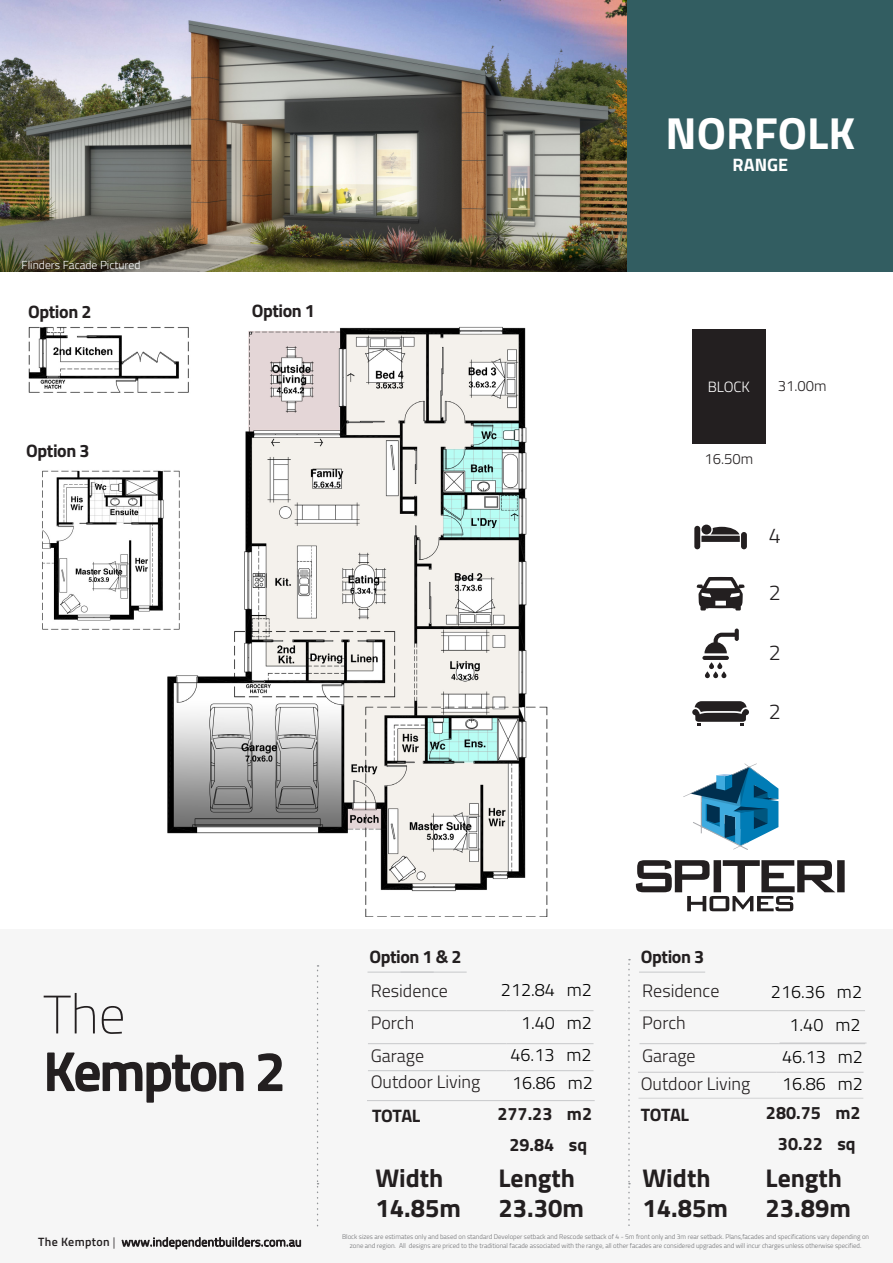
<style>
.page{position:relative;width:893px;height:1263px;background:#fff}
.page>*{position:absolute;margin:0;border:0;box-sizing:border-box;transform-origin:0 0}
.t1{font:600 54px/56.8px "Titillium Web";letter-spacing:-.025em;color:#231f20}
.t2{font:700 45px "Titillium Web";color:#fff}
.t3{font:700 25.65px/30.8px "Titillium";color:#231f20}
.t4{font:300 21.45px "Titillium";color:#231f20}
.t5{font:700 18px "Titillium";letter-spacing:-.025em;color:#231f20}
.t6{font:300 18px/32.4px "Titillium";color:#231f20}
.t7{font:300 18px/32.5px "Titillium";color:#000;text-align:right}
.t8{font:700 18px "Titillium Web";color:#fff}
.t9{font:300 14.85px "Titillium";color:#231f20}
.t10{font:300 14.85px "Titillium";color:#fff}
.t11{font:300 12px "Titillium";letter-spacing:.025em;color:#231f20}
.t12{font:300 11.7px "Titillium";color:#fff}
.t13{font:300 6.75px/8.2px "Titillium";color:#6d6e71;text-align:center}
.s1{font-style:inherit}
.s2{font-family:"Titillium Text 22 L";font-weight:100}
.s3{font-family:"Titillium Web";font-weight:600}
</style>
<div class="page">
<img style="left:0;top:0;width:628px;height:272px">
<div style="left:0;top:929px;width:893px;height:334px;background:#f6f6f6"></div>
<svg style="left:317px;top:965px;width:2px;height:260px"></svg>
<div style="left:692px;top:329px;width:73px;height:114px;background:#231f20"></div>
<div style="left:694px;top:526px;width:6px;height:23px;background:#231f20;border-radius:3px"></div>
<div style="left:741px;top:532px;width:6px;height:17px;background:#231f20;border-radius:3px"></div>
<div style="left:701px;top:525px;width:10px;height:9px;background:#231f20;border-radius:50%"></div>
<svg style="left:701px;top:527px;width:39px;height:15px"></svg>
<svg style="left:697px;top:577px;width:48px;height:33px"></svg>
<svg style="left:702px;top:628px;width:37px;height:50px"></svg>
<svg style="left:692px;top:701px;width:57px;height:25px"></svg>
<svg style="left:628px;top:959px;width:2px;height:266px"></svg>
<hr style="left:639px;top:1010px;width:139px;height:1px;background:#c7c8ca">
<hr style="left:778px;top:1010px;width:87px;height:1px;background:#c7c8ca">
<hr style="left:638px;top:1098px;width:225px;height:1px;background:#c7c8ca">
<hr style="left:639px;top:972px;width:66px;height:1px;background:#c7c8ca">
<hr style="left:639px;top:1043px;width:139px;height:1px;background:#c7c8ca">
<hr style="left:778px;top:1043px;width:87px;height:1px;background:#c7c8ca">
<hr style="left:368px;top:1010px;width:139px;height:1px;background:#c7c8ca">
<hr style="left:507px;top:1010px;width:86px;height:1px;background:#c7c8ca">
<hr style="left:367px;top:1100px;width:228px;height:1px;background:#c7c8ca">
<hr style="left:367px;top:972px;width:67px;height:1px;background:#c7c8ca">
<hr style="left:368px;top:1043px;width:139px;height:1px;background:#c7c8ca">
<hr style="left:507px;top:1043px;width:86px;height:1px;background:#c7c8ca">
<hr style="left:780px;top:1043px;width:86px;height:1px;background:#c7c8ca">
<hr style="left:368px;top:1070px;width:139px;height:1px;background:#c7c8ca">
<hr style="left:507px;top:1070px;width:86px;height:1px;background:#c7c8ca">
<img style="left:167px;top:327px;width:381px;height:590px">
<img style="left:42px;top:469px;width:138px;height:161px">
<img style="left:28px;top:327px;width:175px;height:93px">
<hr style="left:400px;top:972px;width:67px;height:1px;background:#c7c8ca">
<hr style="left:638px;top:1072px;width:139px;height:1px;background:#c7c8ca">
<hr style="left:777px;top:1072px;width:86px;height:1px;background:#c7c8ca">
<svg style="left:636px;top:860px;width:209px;height:51px"></svg>
<svg style="left:683px;top:763px;width:95px;height:87px"></svg>
<div style="left:628px;top:0;width:265px;height:281px;background:#325d61"></div>
<div style="left:0;top:273px;width:893px;height:26px;background:#fff"></div>
<p class="t12" style="left:22px;top:258px;width:120px">Flinders <span class="s1">Facade</span> Pictured</p>
<p class="t5" style="left:28px;top:300px;width:65px">Option 2</p>
<p class="t5" style="left:26px;top:439px;width:65px">Option 3</p>
<p class="t5" style="left:252px;top:299px;width:65px">Option 1</p>
<h2 class="t2" style="left:665px;top:99px;width:191px">NORFOLK</h2>
<h3 class="t8" style="left:732px;top:150px;width:57px">RANGE</h3>
<p class="t10" style="left:708px;top:381px;width:44px">BLOCK</p>
<p class="t9" style="left:704px;top:449px;width:50px">16.50m</p>
<p class="t9" style="left:778px;top:376px;width:50px">31.00m</p>
<p class="t4" style="left:769px;top:522px;width:14px">4</p>
<p class="t4" style="left:769px;top:578px;width:14px">2</p>
<p class="t4" style="left:769px;top:638px;width:14px">2</p>
<p class="t4" style="left:769px;top:697px;width:14px">2</p>
<p class="t1" style="left:44px;top:983px;width:243px"><span class="s2">The<br></span>Kempton 2</p>
<p class="t11" style="left:38px;top:1237px;width:265px"><span class="s3">The Kempton</span> | www.independentbuilders.com.au</p>
<p class="t5" style="left:369px;top:945px;width:94px">Option 1 &amp; 2</p>
<p class="t5" style="left:641px;top:945px;width:65px">Option 3</p>
<p class="t6" style="left:371px;top:976px;width:79px">Residence<br>Porch</p>
<p class="t7" style="left:501px;top:976px;width:93px">212.84 m2</p>
<p class="t7" style="left:521px;top:1008px;width:72px">1.40 m2</p>
<p class="t6" style="left:642px;top:976px;width:79px">Residence<br>Porch</p>
<p class="t7" style="left:771px;top:977px;width:93px">216.36 m2<br>1.40 m2</p>
<p class="t6" style="left:371px;top:1041px;width:55px">Garage</p>
<p class="t7" style="left:510px;top:1040px;width:83px">46.13 m2</p>
<p class="t6" style="left:642px;top:1041px;width:55px">Garage</p>
<p class="t7" style="left:782px;top:1042px;width:83px">46.13 m2</p>
<p class="t6" style="left:371px;top:1067px;width:111px">Outdoor Living</p>
<p class="t7" style="left:512px;top:1068px;width:83px">16.86 m2</p>
<p class="t6" style="left:641px;top:1069px;width:111px">Outdoor Living</p>
<p class="t7" style="left:782px;top:1069px;width:83px">16.86 m2</p>
<p class="t5" style="left:372px;top:1104px;width:50px">TOTAL</p>
<p class="t5" style="left:497px;top:1101px;width:96px">277.23 m2</p>
<p class="t5" style="left:641px;top:1103px;width:50px">TOTAL</p>
<p class="t5" style="left:766px;top:1101px;width:96px">280.75 m2</p>
<p class="t5" style="left:509px;top:1133px;width:79px">29.84 sq</p>
<p class="t5" style="left:778px;top:1132px;width:79px">30.22 sq</p>
<p class="t3" style="left:375px;top:1165px;width:87px">Width<br><span class="s1">14</span>.<span class="s1">85</span>m</p>
<p class="t3" style="left:498px;top:1165px;width:87px">Length<br><span class="s1">23</span>.<span class="s1">30</span>m</p>
<p class="t3" style="left:642px;top:1165px;width:87px">Width<br><span class="s1">14</span>.<span class="s1">85</span>m</p>
<p class="t3" style="left:765px;top:1165px;width:87px">Length<br><span class="s1">23</span>.<span class="s1">89</span>m</p>
<p class="t13" style="left:342px;top:1233px;width:529px">Block sizes are estimates only and based on standard Developer setback and Rescode setback of 4 - 5m front only and 3m rear setback. Plans,facades and specifications vary depending on zone and region. All designs are priced to the traditional facade associated with the range, all other facades are considered upgrades and will incur charges unless otherwise specified.</p>
</div>
